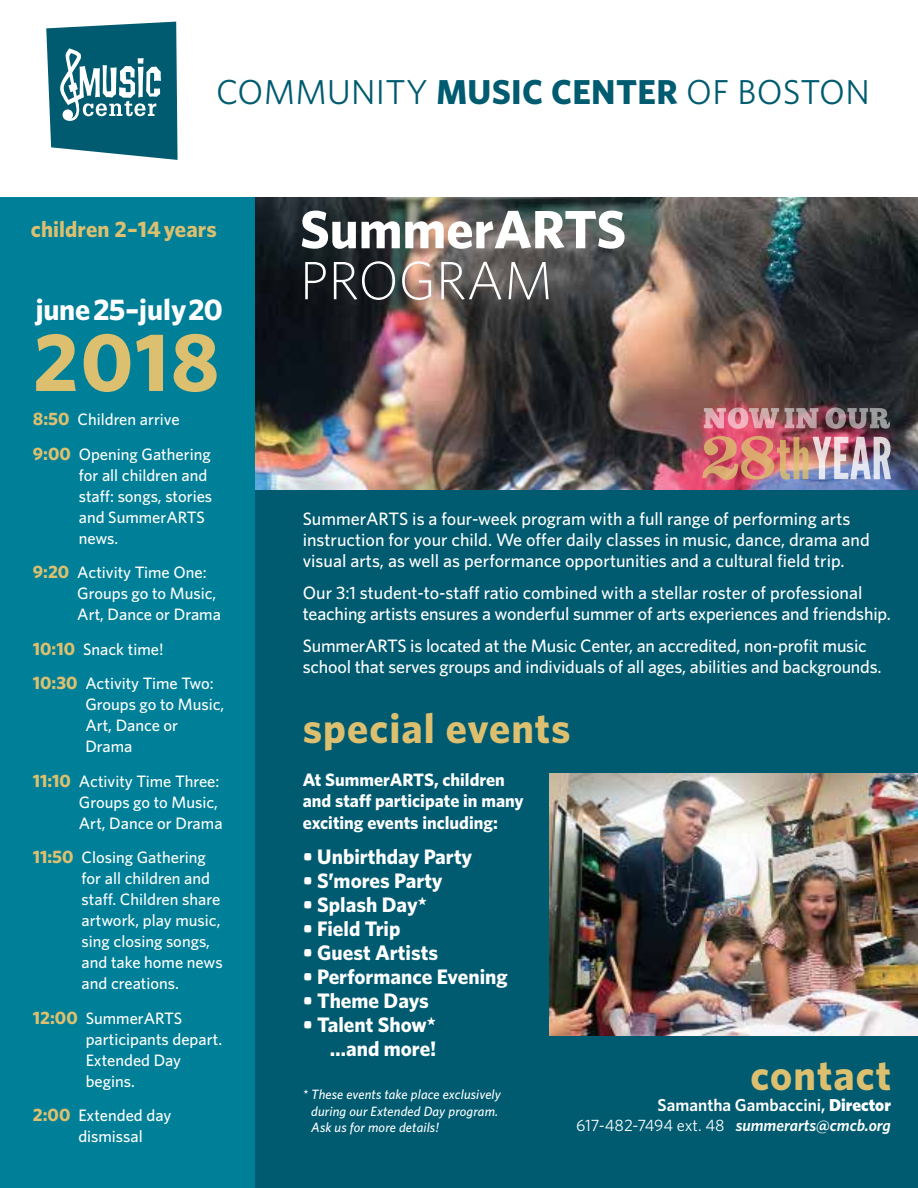
<style>
.page{position:relative;width:918px;height:1188px;background:#fff}
.page>*{position:absolute;margin:0;border:0;box-sizing:border-box;transform-origin:0 0}
.t1{font:700 82.95px "Whitney";color:#dcc070}
.t2{font:700 54px "Whitney";color:#fff}
.t3{font:300 54px "Whitney";color:#fff}
.t4{font:700 42px "Whitney";letter-spacing:.025em;color:#dcc070}
.t5{font:34.65px "Whitney";letter-spacing:.01em;color:#005b70}
.t6{font:700 30px "Whitney";letter-spacing:-.01em;color:#fff}
.t7{font:700 22.5px "Whitney";letter-spacing:.005em;color:#dcc070}
.t8{font:700 21px/24px "Whitney";color:#fff;text-align:right}
.t9{font:500 18px/21px "Whitney";letter-spacing:-.01em;color:#fff}
.t10{font:700 18px/21.6px "Whitney";color:#fff}
.t11{font:600 17.25px "Whitney";color:#fff}
.t12{font:500 16.5px/21px "Whitney";color:#fff}
.t13{font:italic 600 16.5px "Whitney";color:#fff}
.t14{font:italic 500 13.5px/16.5px "Whitney";letter-spacing:.01em;color:#fff}
.s1{font-weight:700}
.s2{font-weight:700;font-size:18px;color:#dcc070}
.s3{font-weight:900}
.s4{font-weight:400;font-style:normal}
</style>
<div class="page">
<div style="left:0;top:197px;width:918px;height:991px;background:#005b70"></div>
<div style="left:0;top:197px;width:255px;height:991px;background:#008098"></div>
<svg style="left:46px;top:22px;width:132px;height:138px"></svg>
<img style="left:549px;top:773px;width:369px;height:263px">
<img style="left:255px;top:197px;width:663px;height:293px">
<svg style="left:704px;top:408px;width:75px;height:21px"></svg>
<svg style="left:785px;top:408px;width:33px;height:20px"></svg>
<svg style="left:825px;top:408px;width:65px;height:21px"></svg>
<img style="left:702px;top:436px;width:189px;height:44px">
<h3 class="t5" style="left:216px;top:69px;width:655px">COMMUNITY <span class="s1">MUSIC CENTER</span> OF BOSTON</h3>
<h3 class="t7" style="left:31px;top:214px;width:188px">children 2–14 years</h3>
<h3 class="t6" style="left:36px;top:290px;width:189px">june 25–july 20</h3>
<h1 class="t1" style="left:33px;top:307px;width:188px">2018</h1>
<p class="t12" style="left:33px;top:402px;width:179px;line-height:34.5px"><span class="s2">8:50</span> Children arrive<br><span class="s2">9:00</span> Opening Gathering</p>
<p class="t12" style="left:79px;top:464px;width:135px">for all children and staff: songs, stories and SummerARTS news.</p>
<p class="t12" style="left:77px;top:562px;width:145px;text-indent:-44px"><span class="s2">9:20</span> Activity Time One:<br>Groups go to Music,<br>Art, Dance or Drama</p>
<p class="t12" style="left:33px;top:632px;width:182px;line-height:34.5px"><span class="s2">10:10</span> Snack time!<br><span class="s2">10:30</span> Activity Time Two:</p>
<p class="t12" style="left:85px;top:694px;width:141px">Groups go to Music,<br>Art, Dance or<br>Drama</p>
<p class="t12" style="left:79px;top:770px;width:145px;text-indent:-46px"><span class="s2">11:10</span> Activity Time Three:<br>Groups go to Music,<br>Art, Dance or Drama</p>
<p class="t12" style="left:82px;top:847px;width:143px;text-indent:-49px"><span class="s2">11:50</span> Closing Gathering for all children and staff. Children share artwork, play music, sing closing songs, and take home news and creations.</p>
<p class="t12" style="left:86px;top:1007px;width:138px;text-indent:-53px"><span class="s2">12:00</span> SummerARTS participants depart.<br>Extended Day begins.</p>
<p class="t12" style="left:78px;top:1105px;width:95px;text-indent:-46px"><span class="s2">2:00</span> Extended day dismissal</p>
<h2 class="t2" style="left:300px;top:193px;width:328px">SummerARTS</h2>
<h2 class="t3" style="left:300px;top:244px;width:255px">PROGRAM</h2>
<p class="t9" style="left:303px;top:508px;width:568px">SummerARTS is a four-week program with a full range of performing arts instruction for your child. We offer daily classes in music, dance, drama and visual arts, as well as performance opportunities and a cultural field trip.</p>
<p class="t9" style="left:303px;top:582px;width:590px">Our 3:1 student-to-staff ratio combined with a stellar roster of professional teaching artists ensures a wonderful summer of arts experiences and friendship.</p>
<p class="t9" style="left:303px;top:635px;width:580px">SummerARTS is located at the Music Center, an accredited, non-profit music school that serves groups and individuals of all ages, abilities and backgrounds.</p>
<h3 class="t4" style="left:303px;top:700px;width:269px">special events</h3>
<p class="t10" style="left:303px;top:768px;width:223px">At SummerARTS, children and staff participate in many exciting events including:</p>
<p class="t8" style="left:303px;top:844px;width:171px">• Unbirthday Party</p>
<p class="t8" style="left:303px;top:868px;width:141px">• S’mores Party</p>
<p class="t8" style="left:303px;top:892px;width:126px">• Splash Day*</p>
<p class="t8" style="left:303px;top:916px;width:99px">• Field Trip</p>
<p class="t8" style="left:303px;top:940px;width:137px">• Guest Artists</p>
<p class="t8" style="left:303px;top:964px;width:206px">• Performance Evening</p>
<p class="t8" style="left:303px;top:988px;width:128px">• Theme Days</p>
<p class="t8" style="left:303px;top:1012px;width:135px">• Talent Show* …and more!</p>
<p class="t14" style="left:311px;top:1086px;width:191px;text-indent:-9px">* These events take place exclusively during our Extended Day program.<br>Ask us for more details!</p>
<h3 class="t4" style="left:751px;top:1047px;width:142px">contact</h3>
<p class="t11" style="left:658px;top:1093px;width:235px">Samantha Gambaccini, <span class="s3">Director</span></p>
<p class="t13" style="left:576px;top:1115px;width:316px"><span class="s4">617-482-7494 ext. 48</span> summerarts@cmcb.org</p>
</div>
